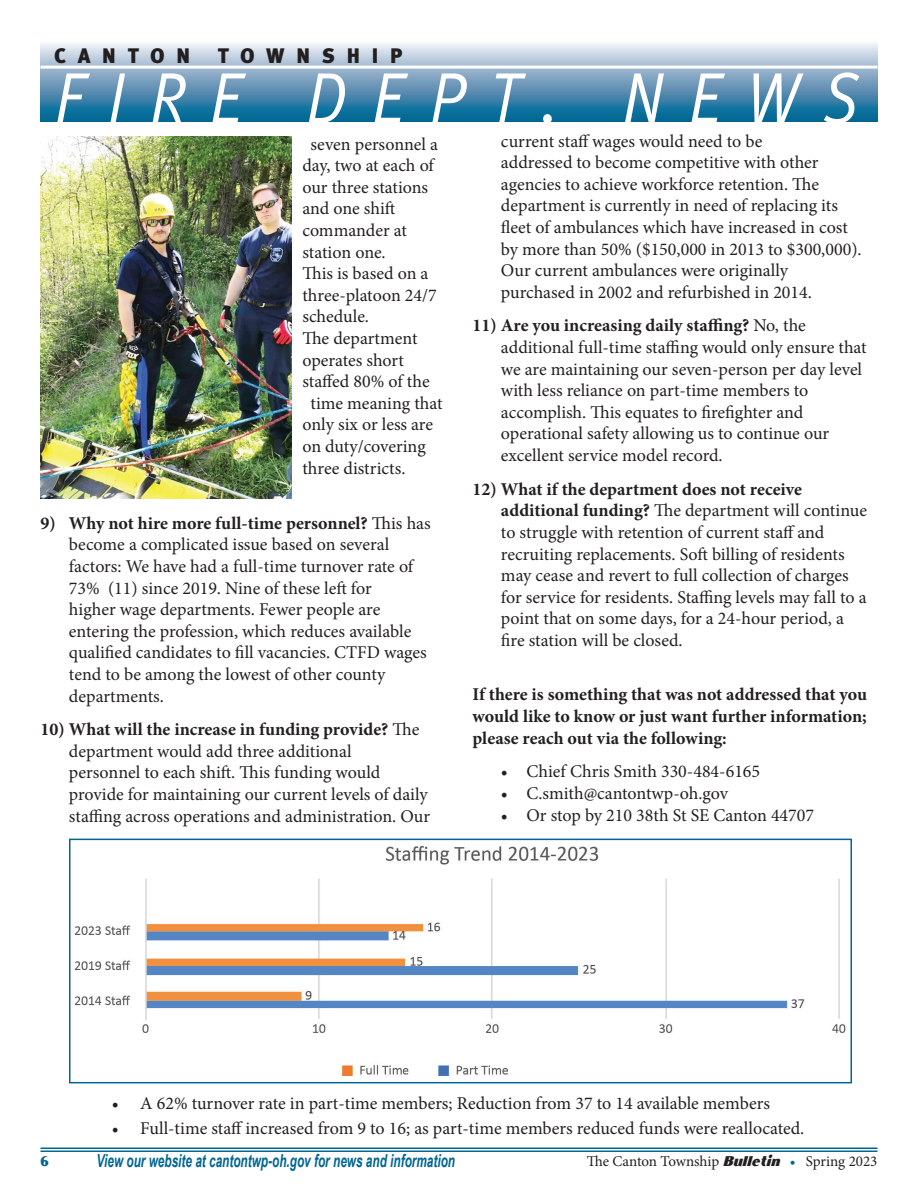
<style>
.page{position:relative;width:918px;height:1188px;background:#fff}
.page>*{position:absolute;margin:0;border:0;box-sizing:border-box;transform-origin:0 0}
.t1{font:italic 72px "Meta Pro";letter-spacing:.38em;color:#fff;scale:.9 1}
.t2{font:900 21px "Meta Pro";letter-spacing:.56em;color:#231f20}
.t3{font:18px/21.6px "Minion Pro";color:#231f20}
.t4{font:700 18px/21.6px "Minion Pro";color:#231f20;text-align:justify}
.t5{font:italic 700 18px "Arial Narrow";color:#006693;scale:.8 1}
.t6{font:15px "Minion Pro";letter-spacing:-.005em;color:#231f20}
.t7{font:15px "Boca Raton ICG Solid";color:#006693}
.s1{font-weight:700}
.s2{font-family:"Boca Raton ICG Solid";font-style:italic}
.s3{color:#006693}
</style>
<div class="page">
<hr style="left:40px;top:1148px;width:838px;height:1px;background:#006693">
<hr style="left:40px;top:1151px;width:838px;height:1px;background:#006693">
<div style="left:40px;top:40px;width:838px;height:82px;background:linear-gradient(to bottom,#faeff6,#005b8e)"></div>
<hr style="left:40px;top:66px;width:838px;height:3px;background:#fff">
<img style="left:74px;top:846px;width:772px;height:230px">
<div style="left:69px;top:839px;width:783px;height:244px;border:2px solid #006693"></div>
<img style="left:40px;top:137px;width:251px;height:361px">
<p class="t2" style="left:54px;top:43px;width:137px">CANTON</p>
<p class="t2" style="left:218px;top:43px;width:186px">TOWNSHIP</p>
<h1 class="t1" style="left:54px;top:52px;width:896px">FIRE DEPT. NEWS</h1>
<p class="t3" style="left:310px;top:133px;width:129px">seven personnel a</p>
<p class="t3" style="left:302px;top:155px;width:133px">day, two at each of</p>
<p class="t3" style="left:302px;top:176px;width:127px">our three stations</p>
<p class="t3" style="left:302px;top:198px;width:95px">and one shift</p>
<p class="t3" style="left:302px;top:220px;width:106px">commander at</p>
<p class="t3" style="left:302px;top:241px;width:85px">station one.</p>
<p class="t3" style="left:302px;top:263px;width:128px">This is based on a</p>
<p class="t3" style="left:302px;top:284px;width:136px">three-platoon 24/7</p>
<p class="t3" style="left:302px;top:306px;width:68px">schedule.</p>
<p class="t3" style="left:302px;top:328px;width:117px">The department</p>
<p class="t3" style="left:302px;top:349px;width:103px">operates short</p>
<p class="t3" style="left:302px;top:371px;width:129px">staffed 80% of the</p>
<p class="t3" style="left:310px;top:392px;width:134px">time meaning that</p>
<p class="t3" style="left:302px;top:414px;width:132px">only six or less are</p>
<p class="t3" style="left:302px;top:436px;width:125px">on duty/covering</p>
<p class="t3" style="left:302px;top:457px;width:105px">three districts.</p>
<p class="t3" style="left:69px;top:512px;width:363px;text-indent:-28px"><span class="s1">9) Why not hire more full-time personnel?</span> This has become a complicated issue based on several factors: We have had a full-time turnover rate of 73% (11) since 2019. Nine of these left for<br>higher wage departments. Fewer people are entering the profession, which reduces available qualified candidates to fill vacancies. CTFD wages tend to be among the lowest of other county departments.</p>
<p class="t3" style="left:69px;top:719px;width:363px;text-indent:-28px"><span class="s1">10) What will the increase in funding provide?</span> The department would add three additional<br>personnel to each shift. This funding would provide for maintaining our current levels of daily staffing across operations and administration. Our</p>
<p class="t3" style="left:501px;top:130px;width:362px">current staff wages would need to be<br>addressed to become competitive with other agencies to achieve workforce retention. The department is currently in need of replacing its fleet of ambulances which have increased in cost by more than 50% ($150,000 in 2013 to $300,000).<br>Our current ambulances were originally purchased in 2002 and refurbished in 2014.</p>
<p class="t3" style="left:501px;top:315px;width:367px;text-indent:-28px"><span class="s1">11) Are you increasing daily staffing?</span> No, the additional full-time staffing would only ensure that we are maintaining our seven-person per day level with less reliance on part-time members to accomplish. This equates to firefighter and operational safety allowing us to continue our excellent service model record.</p>
<p class="t3" style="left:501px;top:478px;width:368px;text-indent:-28px"><span class="s1">12) What if the department does not receive additional funding?</span> The department will continue to struggle with retention of current staff and recruiting replacements. Soft billing of residents may cease and revert to full collection of charges for service for residents. Staffing levels may fall to a point that on some days, for a 24-hour period, a fire station will be closed.</p>
<p class="t4" style="left:472px;top:684px;width:396px">If there is something that was not addressed that you would like to know or just want further information; please reach out via the following:</p>
<p class="t3" style="left:501px;top:761px;width:261px">• Chief Chris Smith 330-484-6165</p>
<p class="t3" style="left:501px;top:782px;width:229px">• C.smith@cantontwp-oh.gov</p>
<p class="t3" style="left:501px;top:804px;width:315px">• Or stop by 210 38th St SE Canton 44707</p>
<p class="t3" style="left:112px;top:1092px;width:660px">• A 62% turnover rate in part-time members; Reduction from 37 to 14 available members</p>
<p class="t3" style="left:112px;top:1118px;width:694px">• Full-time staff increased from 9 to 16; as part-time members reduced funds were reallocated.</p>
<p class="t7" style="left:40px;top:1152px;width:10px">6</p>
<p class="t5" style="left:97px;top:1147px;width:450px">View our website at cantontwp-oh.gov for news and information</p>
<p class="t6" style="left:587px;top:1151px;width:292px">The Canton Township <span class="s2">Bulletin</span> <span class="s3">•</span> Spring 2023</p>
</div>
